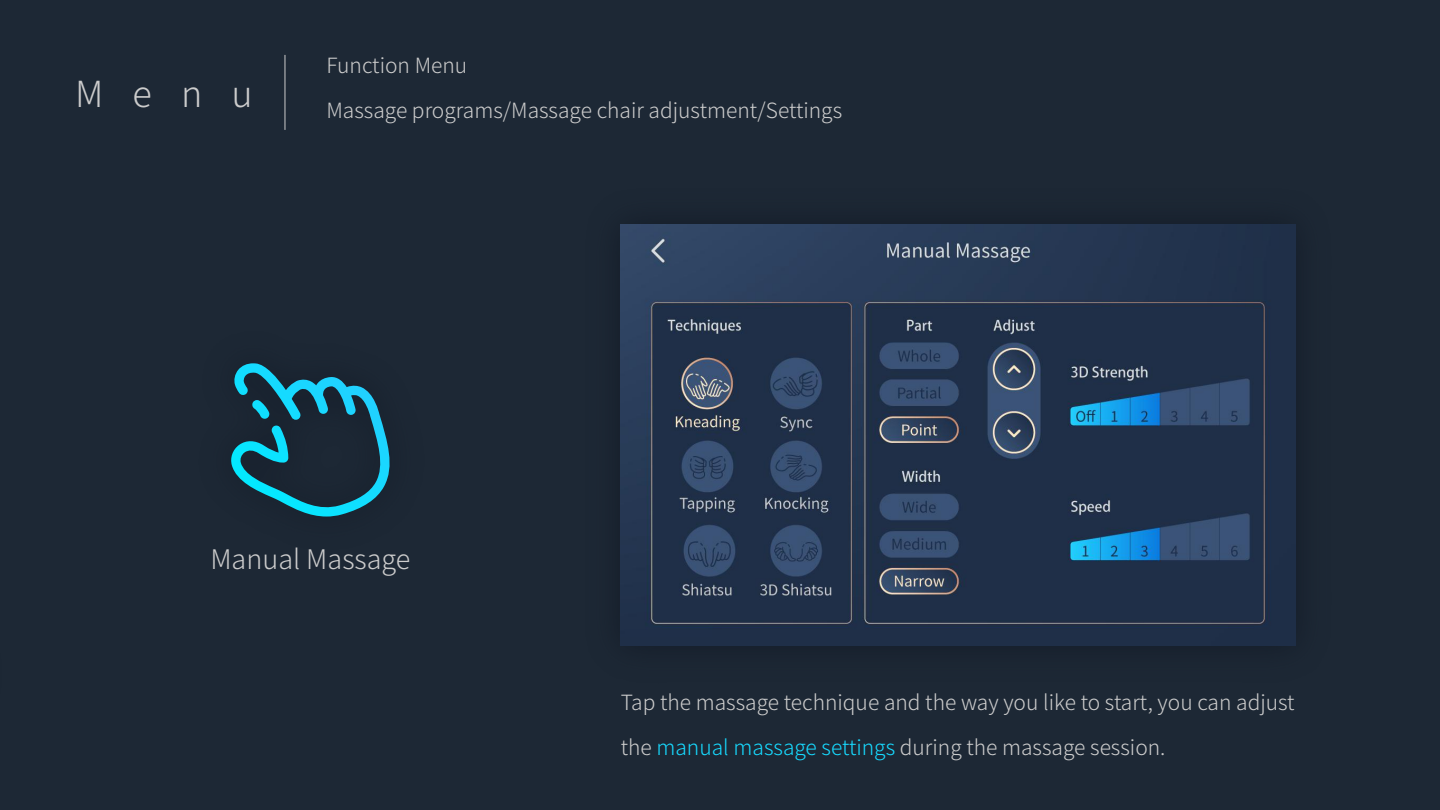
<style>
.page{position:relative;width:1440px;height:810px;background:#1d2835}
.page>*{position:absolute;margin:0;border:0;box-sizing:border-box;transform-origin:0 0}
.t1{font:300 36px "Source Han Sans CN";color:#ccc}
.t2{font:300 27px "Source Han Sans CN";color:#ccc}
.t3{font:300 21px/45px "Source Han Sans CN";color:#ccc}
.s1{color:#17daff}
</style>
<div class="page">
<hr style="left:285px;top:55px;width:1px;height:75px;background:#ccc">
<img style="left:621px;top:224px;width:675px;height:422px">
<svg style="left:231px;top:363px;width:159px;height:154px"></svg>
<h1 class="t1" style="left:75px;top:73px;width:179px">Menu</h1>
<p class="t3" style="left:326px;top:44px;width:517px">Function Menu<br>Massage programs/Massage chair adjustment/Settings</p>
<p class="t2" style="left:210px;top:544px;width:201px">Manual Massage</p>
<p class="t3" style="left:621px;top:680px;width:675px">Tap the massage technique and the way you like to start, you can adjust the <span class="s1">manual massage settings</span> during the massage session.</p>
</div>
